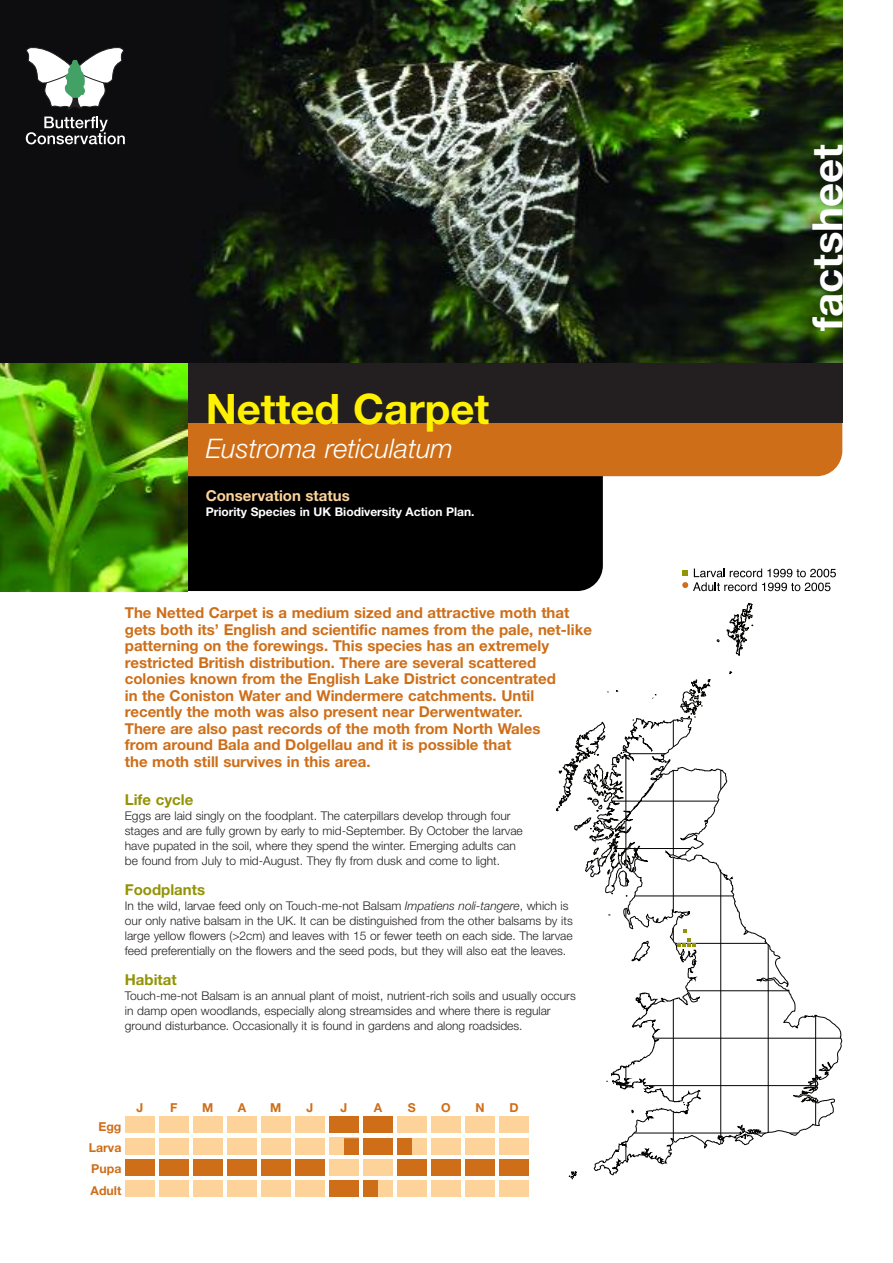
<style>
.page{position:relative;width:893px;height:1263px;background:#fff}
.page>*{position:absolute;margin:0;border:0;box-sizing:border-box;transform-origin:0 0}
.t1{font:700 42px "Helvetica Neue";color:#fff101}
.t2{font:700 42px "Helvetica Neue";color:#fff}
.t3{font:italic 300 27px "Helvetica Neue";color:#fff}
.t4{font:700 15px/16.5px "Helvetica Neue";color:#ce6e18}
.t5{font:700 15px "Helvetica Neue";color:#939306}
.t6{font:700 15px "Helvetica Neue";color:#fdd399}
.t7{font:700 12.3px/21.3px "Helvetica Neue";color:#ce6e18;text-align:justify}
.t8{font:300 12px/15px "Helvetica Neue";color:#231f20}
.t9{font:700 12px "Helvetica Neue";color:#fff}
.s1{font-style:italic}
</style>
<div class="page">
<img style="left:0;top:0;width:842px;height:364px">
<svg style="left:726px;top:603px;width:27px;height:53px"></svg>
<svg style="left:556px;top:671px;width:286px;height:508px"></svg>
<svg style="left:682px;top:569px;width:153px;height:22px"></svg>
<div style="left:153px;top:451px;width:450px;height:140px;background:#000;border-radius:26px"></div>
<div style="left:153px;top:393px;width:689px;height:83px;background:#ce6e18;border-radius:26px"></div>
<div style="left:187px;top:364px;width:655px;height:59px;background:#231f20"></div>
<img style="left:0;top:364px;width:187px;height:227px">
<div style="left:125px;top:1116px;width:30px;height:17px;background:#fdd399"></div>
<div style="left:159px;top:1116px;width:30px;height:17px;background:#fdd399"></div>
<div style="left:193px;top:1116px;width:30px;height:17px;background:#fdd399"></div>
<div style="left:227px;top:1116px;width:30px;height:17px;background:#fdd399"></div>
<div style="left:261px;top:1116px;width:30px;height:17px;background:#fdd399"></div>
<div style="left:295px;top:1116px;width:30px;height:17px;background:#fdd399"></div>
<div style="left:329px;top:1116px;width:30px;height:17px;background:#ce6e18"></div>
<div style="left:363px;top:1116px;width:30px;height:17px;background:#ce6e18"></div>
<div style="left:397px;top:1116px;width:30px;height:17px;background:#fdd399"></div>
<div style="left:431px;top:1116px;width:30px;height:17px;background:#fdd399"></div>
<div style="left:465px;top:1116px;width:30px;height:17px;background:#fdd399"></div>
<div style="left:499px;top:1116px;width:30px;height:17px;background:#fdd399"></div>
<div style="left:125px;top:1138px;width:30px;height:17px;background:#fdd399"></div>
<div style="left:159px;top:1138px;width:30px;height:17px;background:#fdd399"></div>
<div style="left:193px;top:1138px;width:30px;height:17px;background:#fdd399"></div>
<div style="left:227px;top:1138px;width:30px;height:17px;background:#fdd399"></div>
<div style="left:261px;top:1138px;width:30px;height:17px;background:#fdd399"></div>
<div style="left:295px;top:1138px;width:30px;height:17px;background:#fdd399"></div>
<div style="left:329px;top:1138px;width:30px;height:17px;background:#fdd399"></div>
<div style="left:344px;top:1138px;width:15px;height:17px;background:#ce6e18"></div>
<div style="left:363px;top:1138px;width:30px;height:17px;background:#ce6e18"></div>
<div style="left:397px;top:1138px;width:30px;height:17px;background:#fdd399"></div>
<div style="left:397px;top:1138px;width:15px;height:17px;background:#ce6e18"></div>
<div style="left:431px;top:1138px;width:30px;height:17px;background:#fdd399"></div>
<div style="left:465px;top:1138px;width:30px;height:17px;background:#fdd399"></div>
<div style="left:499px;top:1138px;width:30px;height:17px;background:#fdd399"></div>
<div style="left:125px;top:1159px;width:30px;height:17px;background:#ce6e18"></div>
<div style="left:159px;top:1159px;width:30px;height:17px;background:#ce6e18"></div>
<div style="left:193px;top:1159px;width:30px;height:17px;background:#ce6e18"></div>
<div style="left:227px;top:1159px;width:30px;height:17px;background:#ce6e18"></div>
<div style="left:261px;top:1159px;width:30px;height:17px;background:#ce6e18"></div>
<div style="left:295px;top:1159px;width:30px;height:17px;background:#ce6e18"></div>
<div style="left:329px;top:1159px;width:30px;height:17px;background:#fdd399"></div>
<div style="left:363px;top:1159px;width:30px;height:17px;background:#fdd399"></div>
<div style="left:397px;top:1159px;width:30px;height:17px;background:#ce6e18"></div>
<div style="left:431px;top:1159px;width:30px;height:17px;background:#ce6e18"></div>
<div style="left:465px;top:1159px;width:30px;height:17px;background:#ce6e18"></div>
<div style="left:499px;top:1159px;width:30px;height:17px;background:#ce6e18"></div>
<div style="left:125px;top:1180px;width:30px;height:17px;background:#fdd399"></div>
<div style="left:159px;top:1180px;width:30px;height:17px;background:#fdd399"></div>
<div style="left:193px;top:1180px;width:30px;height:17px;background:#fdd399"></div>
<div style="left:227px;top:1180px;width:30px;height:17px;background:#fdd399"></div>
<div style="left:261px;top:1180px;width:30px;height:17px;background:#fdd399"></div>
<div style="left:295px;top:1180px;width:30px;height:17px;background:#fdd399"></div>
<div style="left:329px;top:1180px;width:30px;height:17px;background:#ce6e18"></div>
<div style="left:363px;top:1180px;width:30px;height:17px;background:#fdd399"></div>
<div style="left:363px;top:1180px;width:15px;height:17px;background:#ce6e18"></div>
<div style="left:397px;top:1180px;width:30px;height:17px;background:#fdd399"></div>
<div style="left:431px;top:1180px;width:30px;height:17px;background:#fdd399"></div>
<div style="left:465px;top:1180px;width:30px;height:17px;background:#fdd399"></div>
<div style="left:499px;top:1180px;width:30px;height:17px;background:#fdd399"></div>
<svg style="left:25px;top:46px;width:100px;height:65px"></svg>
<svg style="left:26px;top:117px;width:99px;height:27px;background:#4c4c4e"></svg>
<h1 class="t1" style="left:206px;top:394px;width:285px">Netted Carpet</h1>
<h2 class="t3" style="left:206px;top:439px;width:249px">Eustroma reticulatum</h2>
<p class="t6" style="left:206px;top:490px;width:146px">Conservation status</p>
<p class="t9" style="left:206px;top:508px;width:270px">Priority Species in UK Biodiversity Action Plan.</p>
<p class="t4" style="left:125px;top:606px;width:468px">The Netted Carpet is a medium sized and attractive moth that gets both its’ English and scientific names from the pale, net-like patterning on the forewings. This species has an extremely restricted British distribution. There are several scattered colonies known from the English Lake District concentrated<br>in the Coniston Water and Windermere catchments. Until recently the moth was also present near Derwentwater.<br>There are also past records of the moth from North Wales<br>from around Bala and Dolgellau and it is possible that<br>the moth still survives in this area.</p>
<p class="t5" style="left:125px;top:794px;width:70px">Life cycle</p>
<p class="t8" style="left:125px;top:809px;width:399px">Eggs are laid singly on the foodplant. The caterpillars develop through four stages and are fully grown by early to mid-September. By October the larvae have pupated in the soil, where they spend the winter. Emerging adults can be found from July to mid-August. They fly from dusk and come to light.</p>
<p class="t5" style="left:125px;top:884px;width:82px">Foodplants</p>
<p class="t8" style="left:125px;top:899px;width:449px">In the wild, larvae feed only on Touch-me-not Balsam <span class="s1">Impatiens noli-tangere</span>, which is our only native balsam in the UK. It can be distinguished from the other balsams by its large yellow flowers (&gt;2cm) and leaves with 15 or fewer teeth on each side. The larvae feed preferentially on the flowers and the seed pods, but they will also eat the leaves.</p>
<p class="t5" style="left:125px;top:974px;width:53px">Habitat</p>
<p class="t8" style="left:125px;top:989px;width:452px">Touch-me-not Balsam is an annual plant of moist, nutrient-rich soils and usually occurs in damp open woodlands, especially along streamsides and where there is regular ground disturbance. Occasionally it is found in gardens and along roadsides.</p>
<p class="t7" style="left:89px;top:1117px;width:34px;text-indent:10px">Egg Larva Pupa Adult</p>
<p class="t7" style="left:136px;top:1098px;width:8px">J</p>
<p class="t7" style="left:170px;top:1098px;width:9px">F</p>
<p class="t7" style="left:202px;top:1098px;width:13px">M</p>
<p class="t7" style="left:238px;top:1098px;width:10px">A</p>
<p class="t7" style="left:270px;top:1098px;width:13px">M</p>
<p class="t7" style="left:306px;top:1098px;width:8px">J</p>
<p class="t7" style="left:340px;top:1098px;width:8px">J</p>
<p class="t7" style="left:373px;top:1098px;width:10px">A</p>
<p class="t7" style="left:408px;top:1098px;width:9px">S</p>
<p class="t7" style="left:441px;top:1098px;width:11px">O</p>
<p class="t7" style="left:475px;top:1098px;width:11px">N</p>
<p class="t7" style="left:509px;top:1098px;width:11px">D</p>
<h1 class="t2" style="left:812px;top:331px;width:189px;rotate:-90deg">factsheet</h1>
</div>
